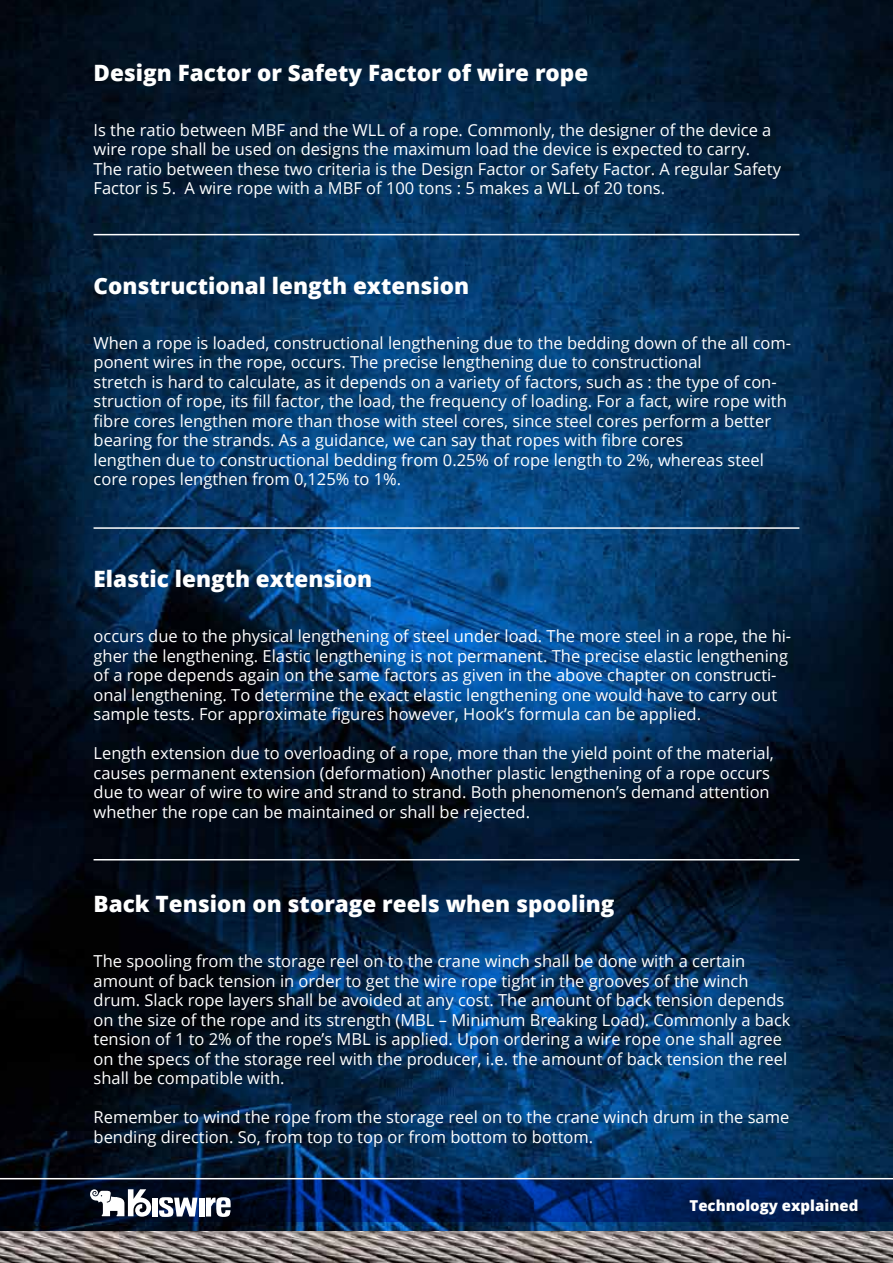
<style>
.page{position:relative;width:893px;height:1263px;background:#fff}
.page>*{position:absolute;margin:0;border:0;box-sizing:border-box;transform-origin:0 0}
.t1{font:800 22.5px "Open Sans";color:#fff}
.t2{font:16.5px/19.5px "Open Sans";color:#fff}
.t3{font:800 15px "Open Sans";color:#fff}
</style>
<div class="page">
<img style="left:0;top:0;width:893px;height:1231px">
<svg style="left:0;top:1179px;width:893px;height:43px;background:#041b4b"></svg>
<div style="left:153px;top:1197px;width:5px;height:19px;background:#fff"></div>
<svg style="left:159px;top:1196px;width:38px;height:21px"></svg>
<div style="left:199px;top:1197px;width:5px;height:19px;background:#fff"></div>
<svg style="left:206px;top:1197px;width:25px;height:20px"></svg>
<svg style="left:90px;top:1189px;width:61px;height:28px"></svg>
<hr style="left:0;top:1178px;width:893px;height:1px;background:#fff">
<img style="left:0;top:1231px;width:893px;height:32px">
<hr style="left:94px;top:234px;width:705px;height:1px;background:#fff">
<hr style="left:94px;top:527px;width:705px;height:2px;background:#fff">
<hr style="left:94px;top:859px;width:705px;height:1px;background:#fff">
<h1 class="t1" style="left:94px;top:56px;width:496px">Design Factor or Safety Factor of wire rope</h1>
<p class="t2" style="left:94px;top:120px;width:689px">Is the ratio between MBF and the WLL of a rope. Commonly, the designer of the device a wire rope shall be used on designs the maximum load the device is expected to carry.<br>The ratio between these two criteria is the Design Factor or Safety Factor. A regular Safety Factor is 5. A wire rope with a MBF of 100 tons : 5 makes a WLL of 20 tons.</p>
<h1 class="t1" style="left:94px;top:268px;width:377px">Constructional length extension</h1>
<p class="t2" style="left:94px;top:332px;width:699px">When a rope is loaded, constructional lengthening due to the bedding down of the all com&shy;ponent wires in the rope, occurs. The precise lengthening due to constructional<br>stretch is hard to calculate, as it depends on a variety of factors, such as : the type of con&shy;struction of rope, its fill factor, the load, the frequency of loading. For a fact, wire rope with fibre cores lengthen more than those with steel cores, since steel cores perform a better bearing for the strands. As a guidance, we can say that ropes with fibre cores<br>lengthen due to constructional bedding from 0.25% of rope length to 2%, whereas steel core ropes lengthen from 0,125% to 1%.</p>
<h1 class="t1" style="left:94px;top:562px;width:280px">Elastic length extension</h1>
<p class="t2" style="left:94px;top:626px;width:699px">occurs due to the physical lengthening of steel under load. The more steel in a rope, the hi&shy;gher the lengthening. Elastic lengthening is not permanent. The precise elastic lengthening of a rope depends again on the same factors as given in the above chapter on constructi&shy;onal lengthening. To determine the exact elastic lengthening one would have to carry out sample tests. For approximate figures however, Hook’s formula can be applied.</p>
<p class="t2" style="left:94px;top:743px;width:682px">Length extension due to overloading of a rope, more than the yield point of the material, causes permanent extension (deformation) Another plastic lengthening of a rope occurs due to wear of wire to wire and strand to strand. Both phenomenon’s demand attention whether the rope can be maintained or shall be rejected.</p>
<h1 class="t1" style="left:94px;top:887px;width:522px">Back Tension on storage reels when spooling</h1>
<p class="t2" style="left:94px;top:951px;width:698px">The spooling from the storage reel on to the crane winch shall be done with a certain amount of back tension in order to get the wire rope tight in the grooves of the winch drum. Slack rope layers shall be avoided at any cost. The amount of back tension depends on the size of the rope and its strength (MBL – Minimum Breaking Load). Commonly a back tension of 1 to 2% of the rope’s MBL is applied. Upon ordering a wire rope one shall agree on the specs of the storage reel with the producer, i.e. the amount of back tension the reel shall be compatible with.</p>
<p class="t2" style="left:94px;top:1107px;width:697px">Remember to wind the rope from the storage reel on to the crane winch drum in the same bending direction. So, from top to top or from bottom to bottom.</p>
<p class="t3" style="left:689px;top:1194px;width:170px">Technology explained</p>
</div>
